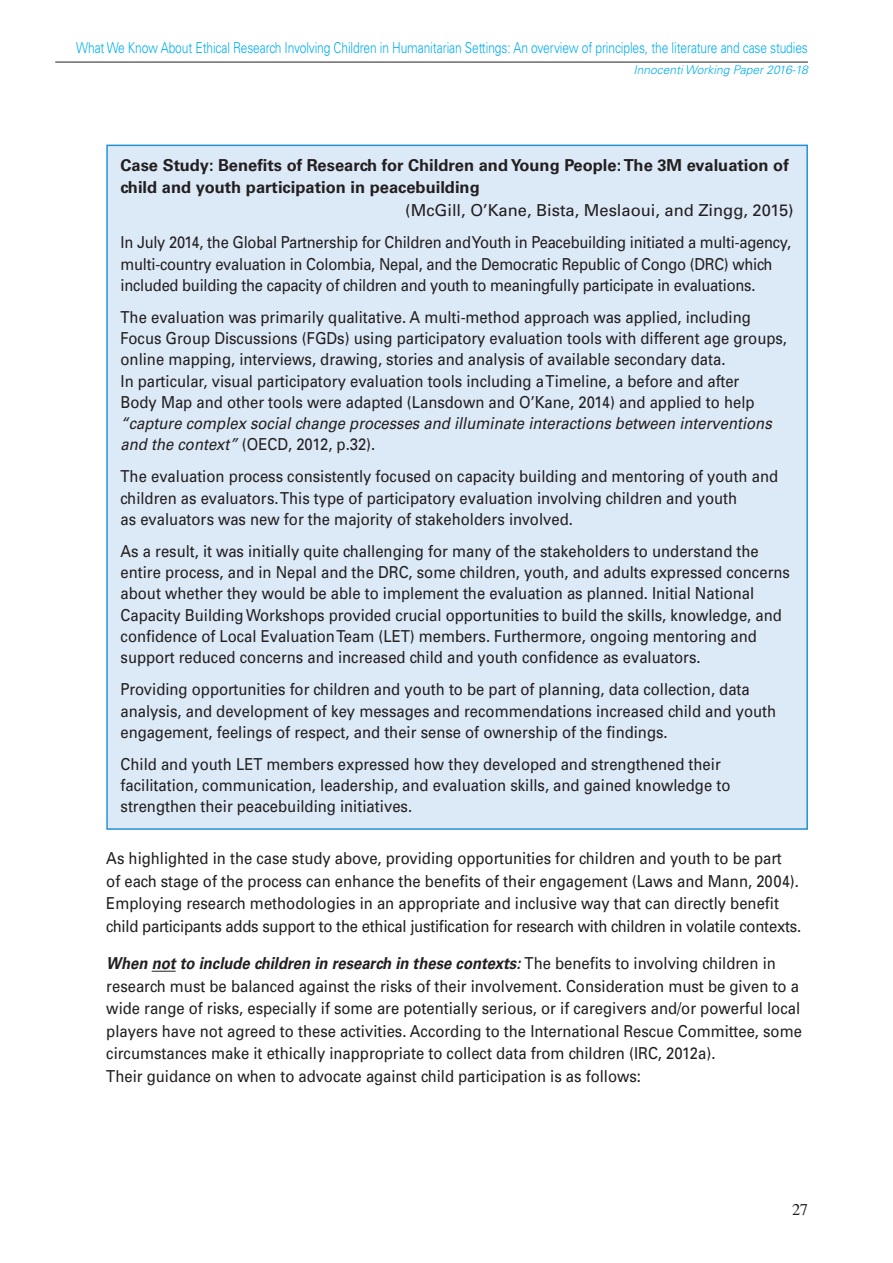
<style>
.page{position:relative;width:893px;height:1263px;background:#fff}
.page>*{position:absolute;margin:0;border:0;box-sizing:border-box;transform-origin:0 0}
.t1{font:16.5px/21.1px "Univers";color:#231f20;scale:.9 1}
.t2{font:16.5px/21.1px "Univers";color:#231f20;scale:.89 1}
.t3{font:16.5px/32.2px "Univers";color:#231f20;text-align:right}
.t4{font:700 16.5px/22.6px "Univers";color:#231f20}
.t5{font:italic 16.5px/21.1px "Univers";color:#231f20;scale:.9 1}
.t6{font:16.5px "Times";color:#231f20}
.t7{font:300 15px "Univers";letter-spacing:-.01em;color:#00aeef;scale:.8 1}
.t8{font:italic 300 12px "Univers";color:#00aeef}
.s1{font-style:normal}
.s2{font-weight:700;font-style:italic}
</style>
<div class="page">
<div style="left:108px;top:146px;width:698px;height:682px;background:#dce9f6"></div>
<hr style="left:55px;top:62px;width:753px;height:1px;background:#231f20">
<svg style="left:152px;top:971px;width:24px;height:1px"></svg>
<p class="t7" style="left:76px;top:43px;width:916px">What We Know About Ethical Research Involving Children in Humanitarian Settings: An overview of principles, the literature and case studies</p>
<p class="t8" style="left:633px;top:66px;width:176px">Innocenti Working Paper 2016-18</p>
<p class="t4" style="left:121px;top:155px;width:670px">Case Study: Benefits of Research for Children and Young People: The 3M evaluation of child and youth participation in peacebuilding</p>
<p class="t3" style="left:121px;top:196px;width:675px">(McGill, O’Kane, Bista, Meslaoui, and Zingg, 2015)<br>In July 2014, the Global Partnership for Children andYouth in Peacebuilding initiated a multi-agency,</p>
<p class="t2" style="left:121px;top:255px;width:734px">multi-country evaluation in Colombia, Nepal, and the Democratic Republic of Congo (DRC) which included building the capacity of children and youth to meaningfully participate in evaluations.</p>
<p class="t1" style="left:121px;top:308px;width:742px">The evaluation was primarily qualitative. A multi-method approach was applied, including Focus Group Discussions (FGDs) using participatory evaluation tools with different age groups, online mapping, interviews, drawing, stories and analysis of available secondary data.<br>In particular, visual participatory evaluation tools including aTimeline, a before and after<br>Body Map and other tools were adapted (Lansdown and O’Kane, 2014) and applied to help</p>
<p class="t5" style="left:121px;top:414px;width:725px">“capture complex social change processes and illuminate interactions between interventions and the context” <span class="s1">(OECD, 2012, p.32).</span></p>
<p class="t1" style="left:121px;top:467px;width:732px">The evaluation process consistently focused on capacity building and mentoring of youth and children as evaluators.This type of participatory evaluation involving children and youth<br>as evaluators was new for the majority of stakeholders involved.</p>
<p class="t1" style="left:121px;top:542px;width:745px">As a result, it was initially quite challenging for many of the stakeholders to understand the entire process, and in Nepal and the DRC, some children, youth, and adults expressed concerns about whether they would be able to implement the evaluation as planned. Initial National Capacity Building Workshops provided crucial opportunities to build the skills, knowledge, and confidence of Local EvaluationTeam (LET) members. Furthermore, ongoing mentoring and support reduced concerns and increased child and youth confidence as evaluators.</p>
<p class="t1" style="left:121px;top:680px;width:730px">Providing opportunities for children and youth to be part of planning, data collection, data analysis, and development of key messages and recommendations increased child and youth engagement, feelings of respect, and their sense of ownership of the findings.</p>
<p class="t1" style="left:121px;top:755px;width:679px">Child and youth LET members expressed how they developed and strengthened their facilitation, communication, leadership, and evaluation skills, and gained knowledge to strengthen their peacebuilding initiatives.</p>
<p class="t1" style="left:106px;top:849px;width:773px;line-height:22.5px">As highlighted in the case study above, providing opportunities for children and youth to be part<br>of each stage of the process can enhance the benefits of their engagement (Laws and Mann, 2004).<br>Employing research methodologies in an appropriate and inclusive way that can directly benefit child participants adds support to the ethical justification for research with children in volatile contexts.</p>
<p class="t1" style="left:106px;top:954px;width:774px;line-height:22.5px"><span class="s2">When not to include children in research in these contexts:</span> The benefits to involving children in research must be balanced against the risks of their involvement. Consideration must be given to a wide range of risks, especially if some are potentially serious, or if caregivers and/or powerful local players have not agreed to these activities. According to the International Rescue Committee, some circumstances make it ethically inappropriate to collect data from children (IRC, 2012a).<br>Their guidance on when to advocate against child participation is as follows:</p>
<p class="t6" style="left:792px;top:1200px;width:17px">27</p>
</div>
